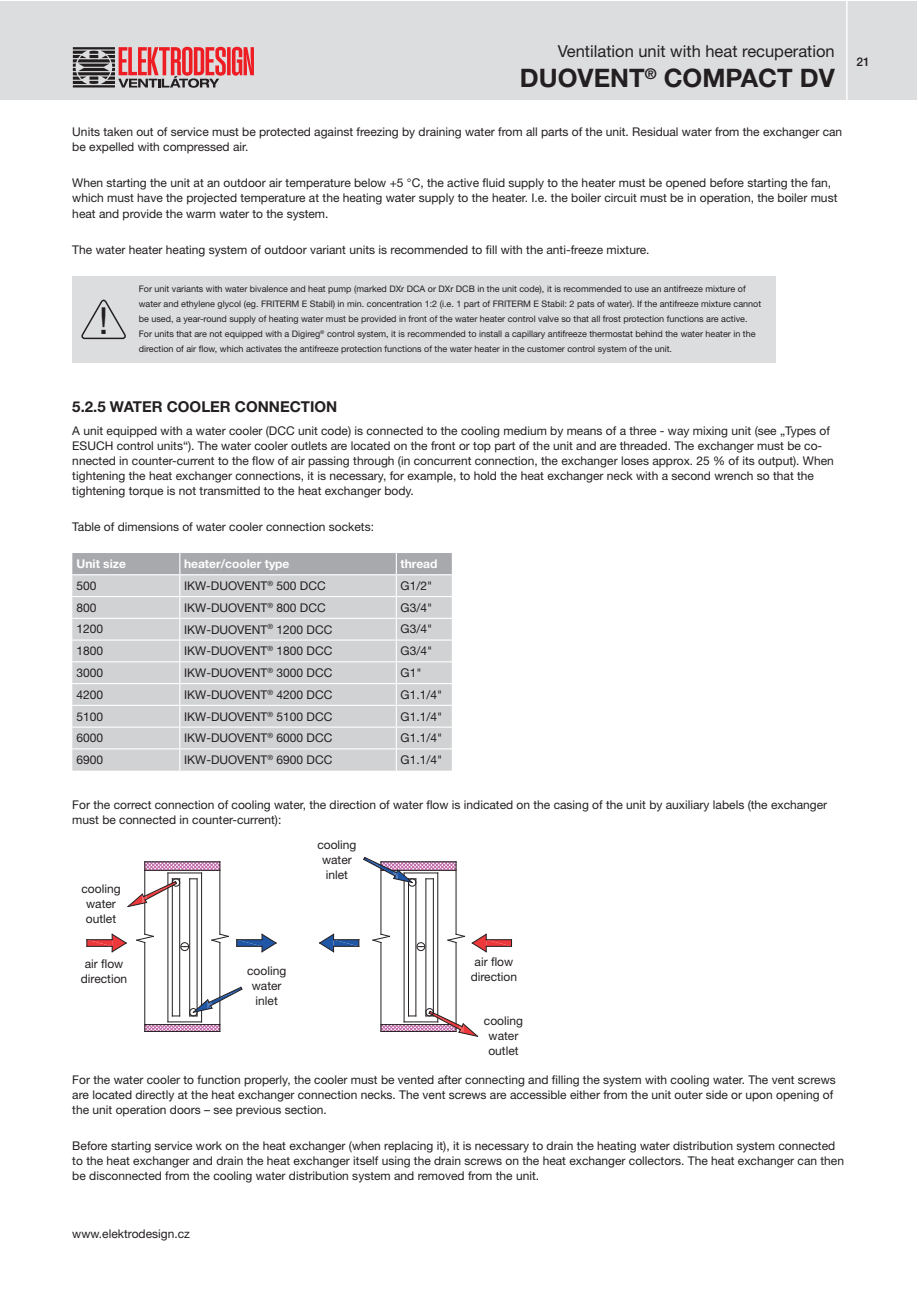
<style>
.page{position:relative;width:919px;height:1289px;background:#fff}
.page>*{position:absolute;margin:0;border:0;box-sizing:border-box;transform-origin:0 0}
.t1{font:37.35px "Helvetica Neue LT Pro";color:#231f20}
.t2{font:700 25.5px "Helvetica Neue LT Pro";color:#231f20}
.t3{font:16.5px "Helvetica Neue LT Pro";color:#231f20}
.t4{font:700 15px "Helvetica Neue LT Pro";color:#231f20}
.t5{font:12px/15px "Helvetica Neue LT Pro";color:#231f20}
.t6{font:700 12px "Helvetica Neue LT Pro";color:#fff}
.t7{font:500 12px "Helvetica Neue LT Pro";color:#231f20}
.t8{font:9px/15px "Helvetica Neue LT Pro";color:#231f20}
</style>
<div class="page">
<div style="left:0;top:1px;width:916px;height:98px;background:#dcdddf"></div>
<hr style="left:846px;top:0;width:1px;height:102px;background:#fff">
<svg style="left:227px;top:47px;width:4px;height:28px"></svg>
<svg style="left:232px;top:47px;width:22px;height:29px"></svg>
<svg style="left:73px;top:47px;width:153px;height:41px"></svg>
<svg style="left:72px;top:553px;width:380px;height:217px;background:#cfd0d2"></svg>
<hr style="left:72px;top:726px;width:108px;height:1px;background:#fff">
<hr style="left:180px;top:726px;width:216px;height:1px;background:#fff">
<hr style="left:396px;top:726px;width:56px;height:1px;background:#fff">
<hr style="left:72px;top:748px;width:108px;height:1px;background:#fff">
<hr style="left:180px;top:748px;width:216px;height:1px;background:#fff">
<hr style="left:396px;top:748px;width:56px;height:1px;background:#fff">
<div style="left:72px;top:276px;width:704px;height:86px;background:#dcdddf"></div>
<svg style="left:81px;top:299px;width:45px;height:41px"></svg>
<hr style="left:168px;top:873px;width:1px;height:148px;background:#231f20">
<hr style="left:168px;top:1021px;width:33px;height:1px;background:#231f20">
<hr style="left:201px;top:873px;width:1px;height:148px;background:#231f20">
<hr style="left:168px;top:872px;width:33px;height:1px;background:#231f20">
<hr style="left:172px;top:878px;width:1px;height:137px;background:#231f20">
<hr style="left:179px;top:878px;width:1px;height:137px;background:#231f20">
<hr style="left:197px;top:878px;width:1px;height:137px;background:#231f20">
<hr style="left:189px;top:878px;width:1px;height:137px;background:#231f20">
<div style="left:189px;top:1008px;width:8px;height:8px;border:1px solid #231f20;border-radius:50%"></div>
<div style="left:180px;top:942px;width:9px;height:8px;border:1px solid #231f20;border-radius:50%"></div>
<svg style="left:144px;top:1023px;width:77px;height:9px"></svg>
<svg style="left:145px;top:861px;width:76px;height:10px"></svg>
<hr style="left:145px;top:870px;width:75px;height:1px;background:#231f20">
<hr style="left:145px;top:861px;width:75px;height:1px;background:#231f20">
<hr style="left:145px;top:1024px;width:75px;height:1px;background:#231f20">
<hr style="left:145px;top:1031px;width:75px;height:1px;background:#231f20">
<hr style="left:144px;top:861px;width:1px;height:73px;background:#231f20">
<svg style="left:136px;top:933px;width:18px;height:10px"></svg>
<hr style="left:144px;top:942px;width:1px;height:89px;background:#231f20">
<svg style="left:211px;top:933px;width:18px;height:10px"></svg>
<hr style="left:219px;top:861px;width:1px;height:73px;background:#231f20">
<hr style="left:219px;top:942px;width:1px;height:89px;background:#231f20">
<svg style="left:87px;top:933px;width:40px;height:19px"></svg>
<svg style="left:190px;top:986px;width:52px;height:30px"></svg>
<svg style="left:127px;top:878px;width:53px;height:29px"></svg>
<svg style="left:236px;top:933px;width:41px;height:19px"></svg>
<hr style="left:404px;top:873px;width:1px;height:148px;background:#231f20">
<hr style="left:437px;top:873px;width:1px;height:148px;background:#231f20">
<hr style="left:408px;top:878px;width:1px;height:137px;background:#231f20">
<hr style="left:415px;top:878px;width:1px;height:137px;background:#231f20">
<div style="left:408px;top:878px;width:8px;height:8px;border:1px solid #231f20;border-radius:50%"></div>
<hr style="left:433px;top:878px;width:1px;height:137px;background:#231f20">
<hr style="left:425px;top:878px;width:1px;height:137px;background:#231f20">
<div style="left:416px;top:942px;width:9px;height:8px;border:1px solid #231f20;border-radius:50%"></div>
<hr style="left:380px;top:861px;width:1px;height:73px;background:#231f20">
<svg style="left:372px;top:933px;width:18px;height:10px"></svg>
<hr style="left:380px;top:942px;width:1px;height:89px;background:#231f20">
<svg style="left:447px;top:933px;width:18px;height:10px"></svg>
<hr style="left:456px;top:861px;width:1px;height:73px;background:#231f20">
<hr style="left:456px;top:942px;width:1px;height:89px;background:#231f20">
<svg style="left:319px;top:933px;width:40px;height:19px"></svg>
<svg style="left:380px;top:1010px;width:98px;height:27px"></svg>
<svg style="left:471px;top:933px;width:41px;height:19px"></svg>
<svg style="left:363px;top:856px;width:94px;height:27px"></svg>
<div style="left:425px;top:1008px;width:8px;height:8px;border:1px solid #231f20;border-radius:50%"></div>
<h3 class="t3" style="left:557px;top:41px;width:278px">Ventilation unit with heat recuperation</h3>
<h2 class="t2" style="left:520px;top:62px;width:316px">DUOVENT<sup>®</sup> COMPACT DV</h2>
<p class="t7" style="left:856px;top:54px;width:15px">21</p>
<p class="t5" style="left:72px;top:124px;width:771px">Units taken out of service must be protected against freezing by draining water from all parts of the unit. Residual water from the exchanger can be expelled with compressed air.</p>
<p class="t5" style="left:72px;top:175px;width:766px">When starting the unit at an outdoor air temperature below +5 °C, the active fluid supply to the heater must be opened before starting the fan, which must have the projected temperature at the heating water supply to the heater. I.e. the boiler circuit must be in operation, the boiler must heat and provide the warm water to the system.</p>
<p class="t5" style="left:72px;top:242px;width:578px">The water heater heating system of outdoor variant units is recommended to fill with the anti-freeze mixture.</p>
<h1 class="t1" style="left:99px;top:298px;width:11px">!</h1>
<p class="t8" style="left:139px;top:281px;width:624px">For unit variants with water bivalence and heat pump (marked DXr DCA or DXr DCB in the unit code), it is recommended to use an antifreeze mixture of water and ethylene glycol (eg. FRITERM E Stabil) in min. concentration 1:2 (i.e. 1 part of FRITERM E Stabil: 2 pats of water). If the antifreeze mixture cannot be used, a year-round supply of heating water must be provided in front of the water heater control valve so that all frost protection functions are active.<br>For units that are not equipped with a Digireg<sup>®</sup> control system, it is recommended to install a capillary antifreeze thermostat behind the water heater in the direction of air flow, which activates the antifreeze protection functions of the water heater in the customer control system of the unit.</p>
<p class="t4" style="left:72px;top:397px;width:266px">5.2.5 WATER COOLER CONNECTION</p>
<p class="t5" style="left:72px;top:423px;width:763px">A unit equipped with a water cooler (DCC unit code) is connected to the cooling medium by means of a three - way mixing unit (see „Types of ESUCH control units“). The water cooler outlets are located on the front or top part of the unit and are threaded. The exchanger must be co&shy;nnected in counter-current to the flow of air passing through (in concurrent connection, the exchanger loses approx. 25 % of its output). When tightening the heat exchanger connections, it is necessary, for example, to hold the heat exchanger neck with a second wrench so that the tightening torque is not transmitted to the heat exchanger body.</p>
<p class="t5" style="left:72px;top:519px;width:303px">Table of dimensions of water cooler connection sockets:</p>
<p class="t6" style="left:77px;top:556px;width:51px">Unit size</p>
<p class="t6" style="left:184px;top:556px;width:107px">heater/cooler type</p>
<p class="t6" style="left:400px;top:556px;width:38px">thread</p>
<p class="t5" style="left:77px;top:578px;width:22px">500</p>
<p class="t5" style="left:184px;top:578px;width:143px">IKW-DUOVENT<sup>®</sup> 500 DCC</p>
<p class="t5" style="left:400px;top:578px;width:33px">G1/2"</p>
<p class="t5" style="left:77px;top:599px;width:22px">800</p>
<p class="t5" style="left:184px;top:599px;width:143px">IKW-DUOVENT<sup>®</sup> 800 DCC</p>
<p class="t5" style="left:400px;top:599px;width:33px">G3/4"</p>
<p class="t5" style="left:77px;top:621px;width:28px">1200</p>
<p class="t5" style="left:184px;top:621px;width:150px">IKW-DUOVENT<sup>®</sup> 1200 DCC</p>
<p class="t5" style="left:400px;top:621px;width:33px">G3/4"</p>
<p class="t5" style="left:77px;top:643px;width:28px">1800</p>
<p class="t5" style="left:184px;top:643px;width:150px">IKW-DUOVENT<sup>®</sup> 1800 DCC</p>
<p class="t5" style="left:400px;top:643px;width:33px">G3/4"</p>
<p class="t5" style="left:77px;top:665px;width:28px">3000</p>
<p class="t5" style="left:184px;top:665px;width:150px">IKW-DUOVENT<sup>®</sup> 3000 DCC</p>
<p class="t5" style="left:400px;top:665px;width:22px">G1"</p>
<p class="t5" style="left:77px;top:686px;width:28px">4200</p>
<p class="t5" style="left:184px;top:686px;width:150px">IKW-DUOVENT<sup>®</sup> 4200 DCC</p>
<p class="t5" style="left:400px;top:686px;width:43px">G1.1/4"</p>
<p class="t5" style="left:77px;top:708px;width:28px">5100</p>
<p class="t5" style="left:184px;top:708px;width:150px">IKW-DUOVENT<sup>®</sup> 5100 DCC</p>
<p class="t5" style="left:400px;top:708px;width:43px">G1.1/4"</p>
<p class="t5" style="left:77px;top:730px;width:28px">6000</p>
<p class="t5" style="left:184px;top:730px;width:150px">IKW-DUOVENT<sup>®</sup> 6000 DCC</p>
<p class="t5" style="left:400px;top:730px;width:43px">G1.1/4"</p>
<p class="t5" style="left:77px;top:752px;width:28px">6900</p>
<p class="t5" style="left:184px;top:752px;width:150px">IKW-DUOVENT<sup>®</sup> 6900 DCC</p>
<p class="t5" style="left:400px;top:752px;width:43px">G1.1/4"</p>
<p class="t5" style="left:72px;top:797px;width:756px">For the correct connection of cooling water, the direction of water flow is indicated on the casing of the unit by auxiliary labels (the exchanger must be connected in counter-current):</p>
<p class="t5" style="left:81px;top:880px;width:41px;text-align:center">cooling water outlet</p>
<p class="t5" style="left:81px;top:956px;width:48px;text-align:center">air flow direction</p>
<p class="t5" style="left:247px;top:962px;width:41px;text-align:center">cooling water inlet</p>
<p class="t5" style="left:317px;top:837px;width:41px;text-align:center">cooling water inlet</p>
<p class="t5" style="left:470px;top:954px;width:48px;text-align:center">air flow direction</p>
<p class="t5" style="left:484px;top:1013px;width:41px;text-align:center">cooling water outlet</p>
<p class="t5" style="left:72px;top:1071px;width:764px">For the water cooler to function properly, the cooler must be vented after connecting and filling the system with cooling water. The vent screws are located directly at the heat exchanger connection necks. The vent screws are accessible either from the unit outer side or upon opening of the unit operation doors – see previous section.</p>
<p class="t5" style="left:72px;top:1138px;width:773px">Before starting service work on the heat exchanger (when replacing it), it is necessary to drain the heating water distribution system connected to the heat exchanger and drain the heat exchanger itself using the drain screws on the heat exchanger collectors. The heat exchanger can then be disconnected from the cooling water distribution system and removed from the unit.</p>
<p class="t5" style="left:72px;top:1225px;width:119px">www.elektrodesign.cz</p>
</div>
